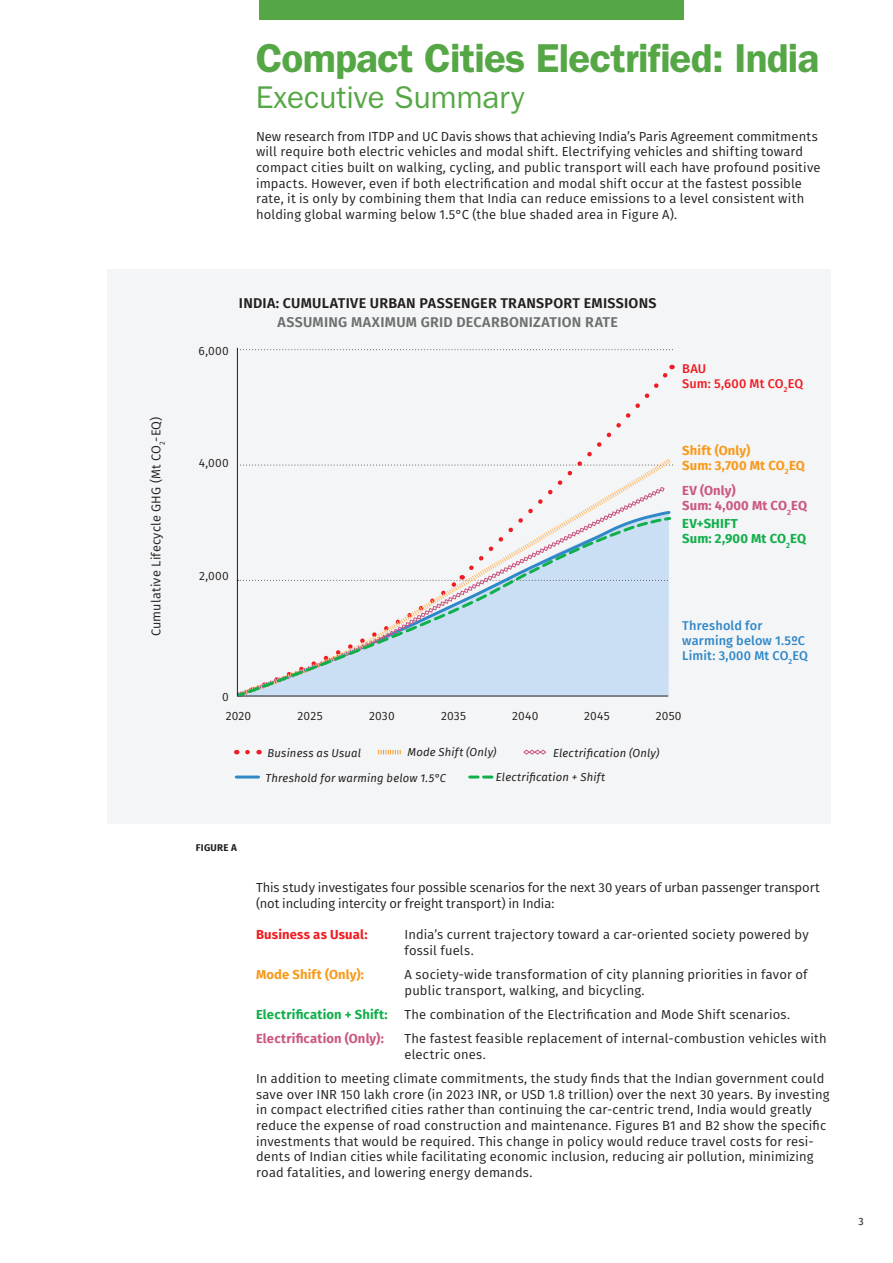
<style>
.page{position:relative;width:893px;height:1263px;background:#fff}
.page>*{position:absolute;margin:0;border:0;box-sizing:border-box;transform-origin:0 0}
.t1{font:600 40.5px "ITC Franklin Gothic Std";letter-spacing:-.02em;color:#55a745}
.t2{font:31.5px "ITC Franklin Gothic Std";color:#55a745}
.t3{font:600 14.25px "Fira Sans";letter-spacing:.02em;color:#231f20}
.t4{font:600 14.25px "Fira Sans";letter-spacing:.02em;color:#6d6e6e}
.t5{font:13.05px/15.6px "Fira Sans";letter-spacing:.01em;color:#231f20}
.t6{font:13.05px/15.6px "Fira Sans";letter-spacing:-.01em;color:#231f20}
.t7{font:700 13.05px/15.1px "Fira Sans";letter-spacing:.01em;color:#11af4b}
.t8{font:700 13.05px/15.1px "Fira Sans";letter-spacing:.01em;color:#cb5883}
.t9{font:700 13.05px/15.1px "Fira Sans";letter-spacing:.01em;color:#f89a1c}
.t10{font:700 13.05px "Fira Sans";letter-spacing:.015em;color:#ee1d23}
.t11{font:500 12.75px/15px "Fira Sans";letter-spacing:.01em;color:#3088c8}
.t12{font:12.75px "Fira Sans";letter-spacing:.015em;color:#231f20}
.t13{font:500 12.75px/15px "Fira Sans";letter-spacing:.01em;color:#ee1d23}
.t14{font:12px "Fira Sans";letter-spacing:.02em;color:#231f20}
.t15{font:italic 11.25px "Fira Sans";letter-spacing:.02em;color:#231f20}
.t16{font:10.5px "Fira Sans";color:#231f20}
.t17{font:700 9.75px "Fira Sans";letter-spacing:.03em;color:#231f20}
</style>
<div class="page">
<div style="left:260px;top:0;width:424px;height:19px;background:#55a745"></div>
<div style="left:107px;top:269px;width:724px;height:555px;background:#f4f5f6"></div>
<svg style="left:240px;top:349px;width:433px;height:1px"></svg>
<hr style="left:237px;top:348px;width:1px;height:348px;background:#231f20">
<svg style="left:240px;top:365px;width:434px;height:150px"></svg>
<svg style="left:236px;top:515px;width:436px;height:182px"></svg>
<svg style="left:247px;top:750px;width:3px;height:4px"></svg>
<svg style="left:378px;top:750px;width:23px;height:4px"></svg>
<svg style="left:523px;top:750px;width:23px;height:5px"></svg>
<hr style="left:236px;top:775px;width:23px;height:3px;background:#3088c8">
<svg style="left:470px;top:775px;width:22px;height:3px"></svg>
<p class="t12" style="left:147px;top:636px;width:221px;rotate:-90deg">Cumulative Lifecycle GHG (Mt CO<sub>2</sub>-EQ)</p>
<h1 class="t1" style="left:256px;top:34px;width:565px">Compact Cities Electrified: India</h1>
<h2 class="t2" style="left:256px;top:79px;width:270px">Executive Summary</h2>
<p class="t5" style="left:256px;top:128px;width:566px">New research from ITDP and UC Davis shows that achieving India’s Paris Agreement commitments will require both electric vehicles and modal shift. Electrifying vehicles and shifting toward compact cities built on walking, cycling, and public transport will each have profound positive impacts. However, even if both electrification and modal shift occur at the fastest possible rate, it is only by combining them that India can reduce emissions to a level consistent with holding global warming below 1.5°C (the blue shaded area in Figure A).</p>
<p class="t14" style="left:199px;top:342px;width:32px">6,000</p>
<p class="t3" style="left:239px;top:295px;width:419px">INDIA: CUMULATIVE URBAN PASSENGER TRANSPORT EMISSIONS</p>
<p class="t4" style="left:277px;top:313px;width:342px">ASSUMING MAXIMUM GRID DECARBONIZATION RATE</p>
<p class="t14" style="left:199px;top:454px;width:32px">4,000</p>
<p class="t14" style="left:199px;top:567px;width:31px">2,000</p>
<p class="t14" style="left:222px;top:688px;width:8px">0</p>
<p class="t13" style="left:682px;top:361px;width:122px">BAU<br>Sum: 5,600 Mt CO<sub>2</sub>EQ</p>
<p class="t9" style="left:682px;top:443px;width:124px">Shift (Only)<br>Sum: 3,700 Mt CO<sub>2</sub>EQ</p>
<p class="t8" style="left:682px;top:483px;width:126px">EV (Only)<br>Sum: 4,000 Mt CO<sub>2</sub>EQ</p>
<p class="t7" style="left:682px;top:516px;width:125px">EV+SHIFT<br>Sum: 2,900 Mt CO<sub>2</sub>EQ</p>
<p class="t11" style="left:682px;top:618px;width:127px">Threshold for warming below 1.5ºC<br>Limit: 3,000 Mt CO<sub>2</sub>EQ</p>
<p class="t14" style="left:226px;top:707px;width:27px">2020</p>
<p class="t14" style="left:298px;top:707px;width:27px">2025</p>
<p class="t14" style="left:369px;top:707px;width:27px">2030</p>
<p class="t14" style="left:441px;top:707px;width:27px">2035</p>
<p class="t14" style="left:512px;top:707px;width:28px">2040</p>
<p class="t14" style="left:584px;top:707px;width:27px">2045</p>
<p class="t14" style="left:656px;top:707px;width:27px">2050</p>
<p class="t15" style="left:407px;top:745px;width:91px">Mode Shift (Only)</p>
<p class="t15" style="left:268px;top:746px;width:95px">Business as Usual</p>
<p class="t15" style="left:553px;top:746px;width:108px">Electrification (Only)</p>
<p class="t15" style="left:265px;top:772px;width:182px">Threshold for warming below 1.5°C</p>
<p class="t15" style="left:496px;top:771px;width:111px">Electrification + Shift</p>
<p class="t17" style="left:196px;top:841px;width:43px">FIGURE A</p>
<p class="t6" style="left:256px;top:880px;width:565px">This study investigates four possible scenarios for the next 30 years of urban passenger transport (not including intercity or freight transport) in India:</p>
<p class="t10" style="left:256px;top:927px;width:113px">Business as Usual:</p>
<p class="t5" style="left:405px;top:927px;width:406px">India’s current trajectory toward a car-oriented society powered by fossil fuels.</p>
<p class="t9" style="left:256px;top:967px;width:109px">Mode Shift (Only):</p>
<p class="t5" style="left:405px;top:966px;width:405px">A society-wide transformation of city planning priorities in favor of public transport, walking, and bicycling.</p>
<p class="t7" style="left:256px;top:1007px;width:133px">Electrification + Shift:</p>
<p class="t5" style="left:405px;top:1006px;width:387px">The combination of the Electrification and Mode Shift scenarios.</p>
<p class="t8" style="left:256px;top:1031px;width:129px">Electrification (Only):</p>
<p class="t5" style="left:405px;top:1030px;width:424px">The fastest feasible replacement of internal-combustion vehicles with electric ones.</p>
<p class="t5" style="left:256px;top:1070px;width:575px">In addition to meeting climate commitments, the study finds that the Indian government could save over INR 150 lakh crore (in 2023 INR, or USD 1.8 trillion) over the next 30 years. By investing in compact electrified cities rather than continuing the car-centric trend, India would greatly reduce the expense of road construction and maintenance. Figures B1 and B2 show the specific investments that would be required. This change in policy would reduce travel costs for resi&shy;dents of Indian cities while facilitating economic inclusion, reducing air pollution, minimizing road fatalities, and lowering energy demands.</p>
<p class="t16" style="left:858px;top:1215px;width:7px">3</p>
</div>
